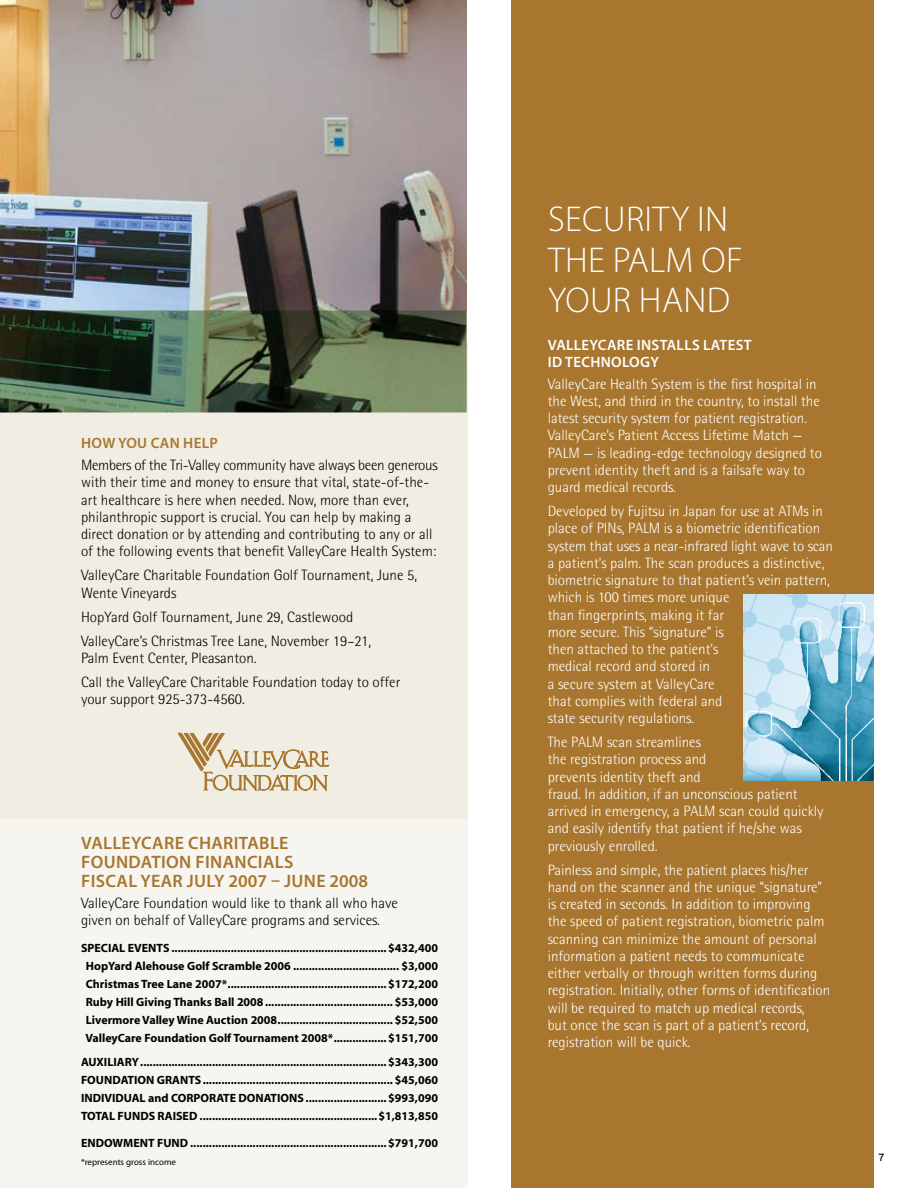
<style>
.page{position:relative;width:918px;height:1188px;background:#fff}
.page>*{position:absolute;margin:0;border:0;box-sizing:border-box;transform-origin:0 0}
.t1{font:300 36px/40.5px "Myriad Pro";letter-spacing:.01em;color:#fff}
.t2{font:600 18px/18.8px "Myriad Pro";letter-spacing:.02em;color:#a8762e}
.t3{font:300 15px/17.2px "Rotis Semi Sans";color:#fff}
.t4{font:300 15px/17.2px "Rotis Semi Sans";color:#000}
.t5{font:600 15px/17.2px "Myriad Pro";letter-spacing:.02em;color:#fff}
.t6{font:600 15px "Myriad Pro";letter-spacing:.02em;color:#a8762e}
.t7{font:700 12px/18px "Myriad";color:#000;text-align:center}
.t8{font:10.5px "Interstate";color:#000}
.t9{font:9px "Myriad";color:#000}
</style>
<div class="page">
<div style="left:0;top:343px;width:467px;height:845px;background:#f0eee3"></div>
<div style="left:0;top:819px;width:467px;height:369px;background:#f7f5ef"></div>
<div style="left:511px;top:0;width:363px;height:1188px;background:#a8762e"></div>
<img style="left:0;top:0;width:467px;height:412px">
<svg style="left:178px;top:732px;width:151px;height:59px"></svg>
<img style="left:743px;top:594px;width:131px;height:187px">
<p class="t6" style="left:81px;top:434px;width:138px">HOW YOU CAN HELP</p>
<p class="t4" style="left:81px;top:456px;width:358px">Members of the Tri-Valley community have always been generous with their time and money to ensure that vital, state-of-the&shy;art healthcare is here when needed. Now, more than ever, philanthropic support is crucial. You can help by making a direct donation or by attending and contributing to any or all of the following events that benefit ValleyCare Health System:</p>
<p class="t4" style="left:81px;top:567px;width:338px">ValleyCare Charitable Foundation Golf Tournament, June 5,<br>Wente Vineyards</p>
<p class="t4" style="left:81px;top:604px;width:292px;line-height:24px">HopYard Golf Tournament, June 29, Castlewood<br>ValleyCare’s Christmas Tree Lane, November 19–21,</p>
<p class="t4" style="left:81px;top:646px;width:321px;line-height:24px">Palm Event Center, Pleasanton.<br>Call the ValleyCare Charitable Foundation today to offer</p>
<p class="t4" style="left:81px;top:690px;width:165px">your support 925-373-4560.</p>
<p class="t2" style="left:81px;top:833px;width:288px">VALLEYCARE CHARITABLE<br>FOUNDATION FINANCIALS<br>FISCAL YEAR JULY 2007 – JUNE 2008</p>
<p class="t4" style="left:81px;top:894px;width:318px">ValleyCare Foundation would like to thank all who have given on behalf of ValleyCare programs and services.</p>
<p class="t7" style="left:81px;top:939px;width:358px">SPECIAL EVENTS .....................................................................$432,400<br>HopYard Alehouse Golf Scramble 2006 .................................. $3,000<br>Christmas Tree Lane 2007* ...................................................$172,200<br>Ruby Hill Giving Thanks Ball 2008 ......................................... $53,000<br>Livermore Valley Wine Auction 2008 ..................................... $52,500<br>ValleyCare Foundation Golf Tournament 2008* .................$151,700</p>
<p class="t7" style="left:81px;top:1054px;width:358px;text-align:justify">AUXILIARY ...............................................................................$343,300<br>FOUNDATION GRANTS ............................................................. $45,060<br>INDIVIDUAL and CORPORATE DONATIONS ..........................$993,090<br>TOTAL FUNDS RAISED .........................................................$1,813,850</p>
<p class="t7" style="left:81px;top:1135px;width:358px">ENDOWMENT FUND ...............................................................$791,700</p>
<p class="t9" style="left:81px;top:1158px;width:97px">*represents gross income</p>
<h1 class="t1" style="left:548px;top:199px;width:196px">SECURITY IN<br>THE PALM OF<br>YOUR HAND</h1>
<p class="t5" style="left:548px;top:336px;width:205px">VALLEYCARE INSTALLS LATEST<br>ID TECHNOLOGY</p>
<p class="t3" style="left:548px;top:375px;width:276px">ValleyCare Health System is the first hospital in the West, and third in the country, to install the latest security system for patient registration.<br>ValleyCare’s Patient Access Lifetime Match — PALM — is leading-edge technology designed to prevent identity theft and is a failsafe way to guard medical records.</p>
<p class="t3" style="left:548px;top:503px;width:287px">Developed by Fujitsu in Japan for use at ATMs in place of PINs, PALM is a biometric identification system that uses a near-infrared light wave to scan a patient’s palm. The scan produces a distinctive, biometric signature to that patient’s vein pattern, which is 100 times more unique<br>than fingerprints, making it far<br>more secure. This “signature” is<br>then attached to the patient’s<br>medical record and stored in<br>a secure system at ValleyCare<br>that complies with federal and<br>state security regulations.</p>
<p class="t3" style="left:548px;top:734px;width:277px">The PALM scan streamlines<br>the registration process and<br>prevents identity theft and<br>fraud. In addition, if an unconscious patient arrived in emergency, a PALM scan could quickly and easily identify that patient if he/she was previously enrolled.</p>
<p class="t3" style="left:548px;top:861px;width:284px">Painless and simple, the patient places his/her hand on the scanner and the unique “signature” is created in seconds. In addition to improving the speed of patient registration, biometric palm scanning can minimize the amount of personal information a patient needs to communicate either verbally or through written forms during registration. Initially, other forms of identification will be required to match up medical records,<br>but once the scan is part of a patient’s record, registration will be quick.</p>
<p class="t8" style="left:878px;top:1152px;width:8px">7</p>
</div>
